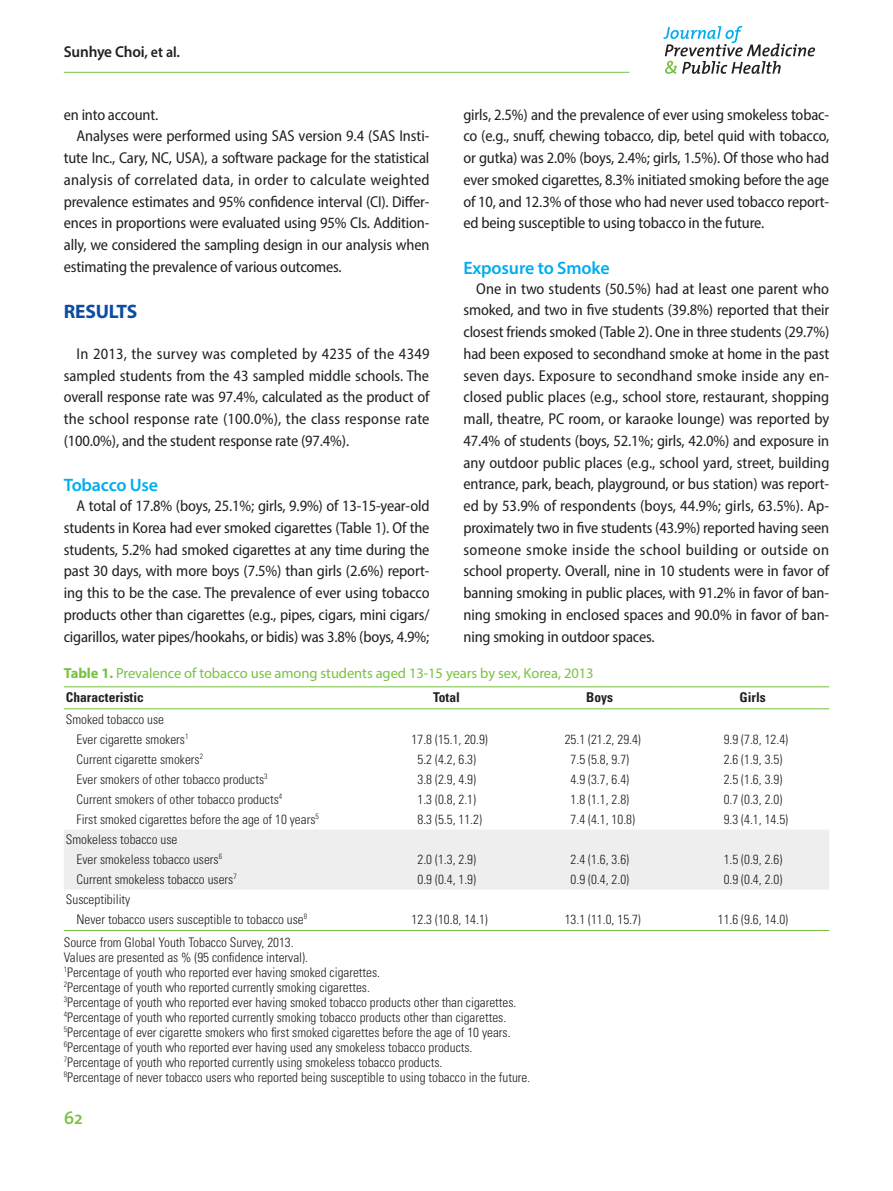
<style>
.page{position:relative;width:893px;height:1191px;background:#fff}
.page>*{position:absolute;margin:0;border:0;box-sizing:border-box;transform-origin:0 0}
.jpmph_대제목{font:700 19.5px "Myriad Pro";letter-spacing:-.01em;color:#0d4da1}
.jpmph_중제목{font:600 18px "Myriad Pro";letter-spacing:-.01em;color:#00aeef}
.t1{font:600 18px "The Mix";color:#79c142}
.jpmph_본문{font:semi-condensed 15.75px/21.8px "Myriad Pro";letter-spacing:-.01em;color:#231f20;text-align:justify}
.jpmph_하시라-이름{font:600 15.75px "Myriad Pro";letter-spacing:-.01em;color:#231f20}
.jpmph_표그림캡션{font:14.55px "Myriad Pro";letter-spacing:-.005em;color:#79c142}
.jpmph_표머리{font:700 condensed 13.5px "Univers LT Std";color:#231f20}
.jpmph_표본문{font:300 condensed 13.2px "Univers LT Std";color:#231f20}
.s1{font-stretch:semi-condensed;font-size:15px}
.s2{font-weight:700}
</style>
<div class="page">
<hr style="left:64px;top:72px;width:565px;height:1px;background:#79c142">
<svg style="left:663px;top:26px;width:152px;height:48px"></svg>
<svg style="left:64px;top:687px;width:765px;height:1px"></svg>
<div style="left:64px;top:830px;width:765px;height:59px;background:#eeeeef"></div>
<hr style="left:64px;top:686px;width:306px;height:1px;background:#79c142">
<hr style="left:370px;top:686px;width:153px;height:1px;background:#79c142">
<hr style="left:523px;top:686px;width:153px;height:1px;background:#79c142">
<hr style="left:676px;top:686px;width:153px;height:1px;background:#79c142">
<hr style="left:64px;top:708px;width:306px;height:1px;background:#79c142">
<hr style="left:370px;top:708px;width:153px;height:1px;background:#79c142">
<hr style="left:523px;top:708px;width:153px;height:1px;background:#79c142">
<hr style="left:676px;top:708px;width:153px;height:1px;background:#79c142">
<hr style="left:64px;top:930px;width:306px;height:1px;background:#79c142">
<hr style="left:370px;top:930px;width:153px;height:1px;background:#79c142">
<hr style="left:523px;top:930px;width:153px;height:1px;background:#79c142">
<hr style="left:676px;top:930px;width:153px;height:1px;background:#79c142">
<p class="jpmph_하시라-이름" style="left:64px;top:42px;width:118px">Sunhye Choi<span class="s1">, et al.</span></p>
<p class="jpmph_본문" style="left:463px;top:103px;width:367px">girls, 2.5%) and the prevalence of ever using smokeless tobac&shy;co (e.g., snuff, chewing tobacco, dip, betel quid with tobacco, or gutka) was 2.0% (boys, 2.4%; girls, 1.5%). Of those who had ever smoked cigarettes, 8.3% initiated smoking before the age of 10, and 12.3% of those who had never used tobacco report&shy;ed being susceptible to using tobacco in the future.</p>
<p class="jpmph_중제목" style="left:463px;top:256px;width:148px">Exposure to Smoke</p>
<p class="jpmph_본문" style="left:463px;top:277px;width:367px;text-indent:13px">One in two students (50.5%) had at least one parent who smoked, and two in five students (39.8%) reported that their closest friends smoked (Table 2). One in three students (29.7%) had been exposed to secondhand smoke at home in the past seven days. Exposure to secondhand smoke inside any en&shy;closed public places (e.g., school store, restaurant, shopping mall, theatre, PC room, or karaoke lounge) was reported by 47.4% of students (boys, 52.1%; girls, 42.0%) and exposure in any outdoor public places (e.g., school yard, street, building entrance, park, beach, playground, or bus station) was report&shy;ed by 53.9% of respondents (boys, 44.9%; girls, 63.5%). Ap&shy;proximately two in five students (43.9%) reported having seen someone smoke inside the school building or outside on school property. Overall, nine in 10 students were in favor of banning smoking in public places, with 91.2% in favor of ban&shy;ning smoking in enclosed spaces and 90.0% in favor of ban&shy;ning smoking in outdoor spaces.</p>
<p class="jpmph_표그림캡션" style="left:64px;top:664px;width:531px"><span class="s2">Table 1.</span> Prevalence of tobacco use among students aged 13-15 years by sex, Korea, 2013</p>
<p class="jpmph_표머리" style="left:66px;top:689px;width:80px">Characteristic</p>
<p class="jpmph_표머리" style="left:433px;top:689px;width:28px">Total</p>
<p class="jpmph_표머리" style="left:586px;top:689px;width:28px">Boys</p>
<p class="jpmph_표머리" style="left:739px;top:689px;width:28px">Girls</p>
<p class="jpmph_표본문" style="left:66px;top:711px;width:100px">Smoked tobacco use</p>
<p class="jpmph_표본문" style="left:77px;top:731px;width:113px">Ever cigarette smokers<sup>1</sup></p>
<p class="jpmph_표본문" style="left:412px;top:731px;width:78px">17.8 (15.1, 20.9)</p>
<p class="jpmph_표본문" style="left:565px;top:731px;width:78px">25.1 (21.2, 29.4)</p>
<p class="jpmph_표본문" style="left:724px;top:731px;width:66px">9.9 (7.8, 12.4)</p>
<p class="jpmph_표본문" style="left:77px;top:751px;width:128px">Current cigarette smokers<sup>2</sup></p>
<p class="jpmph_표본문" style="left:417px;top:751px;width:60px">5.2 (4.2, 6.3)</p>
<p class="jpmph_표본문" style="left:571px;top:751px;width:60px">7.5 (5.8, 9.7)</p>
<p class="jpmph_표본문" style="left:724px;top:751px;width:60px">2.6 (1.9, 3.5)</p>
<p class="jpmph_표본문" style="left:77px;top:771px;width:193px">Ever smokers of other tobacco products<sup>3</sup></p>
<p class="jpmph_표본문" style="left:417px;top:771px;width:60px">3.8 (2.9, 4.9)</p>
<p class="jpmph_표본문" style="left:571px;top:771px;width:60px">4.9 (3.7, 6.4)</p>
<p class="jpmph_표본문" style="left:724px;top:771px;width:60px">2.5 (1.6, 3.9)</p>
<p class="jpmph_표본문" style="left:77px;top:791px;width:207px">Current smokers of other tobacco products<sup>4</sup></p>
<p class="jpmph_표본문" style="left:417px;top:791px;width:60px">1.3 (0.8, 2.1)</p>
<p class="jpmph_표본문" style="left:571px;top:791px;width:60px">1.8 (1.1, 2.8)</p>
<p class="jpmph_표본문" style="left:724px;top:791px;width:60px">0.7 (0.3, 2.0)</p>
<p class="jpmph_표본문" style="left:77px;top:811px;width:244px">First smoked cigarettes before the age of 10 years<sup>5</sup></p>
<p class="jpmph_표본문" style="left:417px;top:811px;width:66px">8.3 (5.5, 11.2)</p>
<p class="jpmph_표본문" style="left:571px;top:811px;width:66px">7.4 (4.1, 10.8)</p>
<p class="jpmph_표본문" style="left:724px;top:811px;width:66px">9.3 (4.1, 14.5)</p>
<p class="jpmph_표본문" style="left:66px;top:831px;width:113px">Smokeless tobacco use</p>
<p class="jpmph_표본문" style="left:77px;top:851px;width:147px">Ever smokeless tobacco users<sup>6</sup></p>
<p class="jpmph_표본문" style="left:417px;top:851px;width:60px">2.0 (1.3, 2.9)</p>
<p class="jpmph_표본문" style="left:571px;top:851px;width:60px">2.4 (1.6, 3.6)</p>
<p class="jpmph_표본문" style="left:724px;top:851px;width:60px">1.5 (0.9, 2.6)</p>
<p class="jpmph_표본문" style="left:77px;top:871px;width:162px">Current smokeless tobacco users<sup>7</sup></p>
<p class="jpmph_표본문" style="left:417px;top:871px;width:60px">0.9 (0.4, 1.9)</p>
<p class="jpmph_표본문" style="left:571px;top:871px;width:60px">0.9 (0.4, 2.0)</p>
<p class="jpmph_표본문" style="left:724px;top:871px;width:60px">0.9 (0.4, 2.0)</p>
<p class="jpmph_표본문" style="left:66px;top:891px;width:66px">Susceptibility</p>
<p class="jpmph_표본문" style="left:77px;top:911px;width:232px">Never tobacco users susceptible to tobacco use<sup>8</sup></p>
<p class="jpmph_표본문" style="left:412px;top:911px;width:78px">12.3 (10.8, 14.1)</p>
<p class="jpmph_표본문" style="left:565px;top:911px;width:78px">13.1 (11.0, 15.7)</p>
<p class="jpmph_표본문" style="left:718px;top:911px;width:72px">11.6 (9.6, 14.0)</p>
<p class="jpmph_표본문" style="left:64px;top:934px;width:231px">Source from Global Youth Tobacco Survey, 2013.</p>
<p class="jpmph_표본문" style="left:64px;top:949px;width:246px">Values are presented as % (95 confidence interval).</p>
<p class="jpmph_표본문" style="left:64px;top:964px;width:318px"><sup>1</sup>Percentage of youth who reported ever having smoked cigarettes.</p>
<p class="jpmph_표본문" style="left:64px;top:979px;width:308px"><sup>2</sup>Percentage of youth who reported currently smoking cigarettes.</p>
<p class="jpmph_표본문" style="left:64px;top:994px;width:454px"><sup>3</sup>Percentage of youth who reported ever having smoked tobacco products other than cigarettes.</p>
<p class="jpmph_표본문" style="left:64px;top:1009px;width:444px"><sup>4</sup>Percentage of youth who reported currently smoking tobacco products other than cigarettes.</p>
<p class="jpmph_표본문" style="left:64px;top:1024px;width:448px"><sup>5</sup>Percentage of ever cigarette smokers who first smoked cigarettes before the age of 10 years.</p>
<p class="jpmph_표본문" style="left:64px;top:1039px;width:410px"><sup>6</sup>Percentage of youth who reported ever having used any smokeless tobacco products.</p>
<p class="jpmph_표본문" style="left:64px;top:1054px;width:380px"><sup>7</sup>Percentage of youth who reported currently using smokeless tobacco products.</p>
<p class="jpmph_표본문" style="left:64px;top:1069px;width:468px"><sup>8</sup>Percentage of never tobacco users who reported being susceptible to using tobacco in the future.</p>
<p class="jpmph_본문" style="left:64px;top:103px;width:96px">en into account.</p>
<p class="jpmph_본문" style="left:64px;top:125px;width:367px;text-indent:13px">Analyses were performed using SAS version 9.4 (SAS Insti&shy;tute Inc., Cary, NC, USA), a software package for the statistical analysis of correlated data, in order to calculate weighted prevalence estimates and 95% confidence interval (CI). Differ&shy;ences in proportions were evaluated using 95% CIs. Addition&shy;ally, we considered the sampling design in our analysis when estimating the prevalence of various outcomes.</p>
<p class="jpmph_대제목" style="left:64px;top:299px;width:75px">RESULTS</p>
<p class="jpmph_본문" style="left:64px;top:342px;width:367px;text-indent:13px">In 2013, the survey was completed by 4235 of the 4349 sampled students from the 43 sampled middle schools. The overall response rate was 97.4%, calculated as the product of the school response rate (100.0%), the class response rate (100.0%), and the student response rate (97.4%).</p>
<p class="jpmph_중제목" style="left:64px;top:474px;width:96px">Tobacco Use</p>
<p class="jpmph_본문" style="left:64px;top:495px;width:367px;text-indent:13px">A total of 17.8% (boys, 25.1%; girls, 9.9%) of 13-15-year-old students in Korea had ever smoked cigarettes (Table 1). Of the students, 5.2% had smoked cigarettes at any time during the past 30 days, with more boys (7.5%) than girls (2.6%) report&shy;ing this to be the case. The prevalence of ever using tobacco products other than cigarettes (e.g., pipes, cigars, mini cigars/ cigarillos, water pipes/hookahs, or bidis) was 3.8% (boys, 4.9%;</p>
<p class="t1" style="left:64px;top:1103px;width:21px">62</p>
</div>
